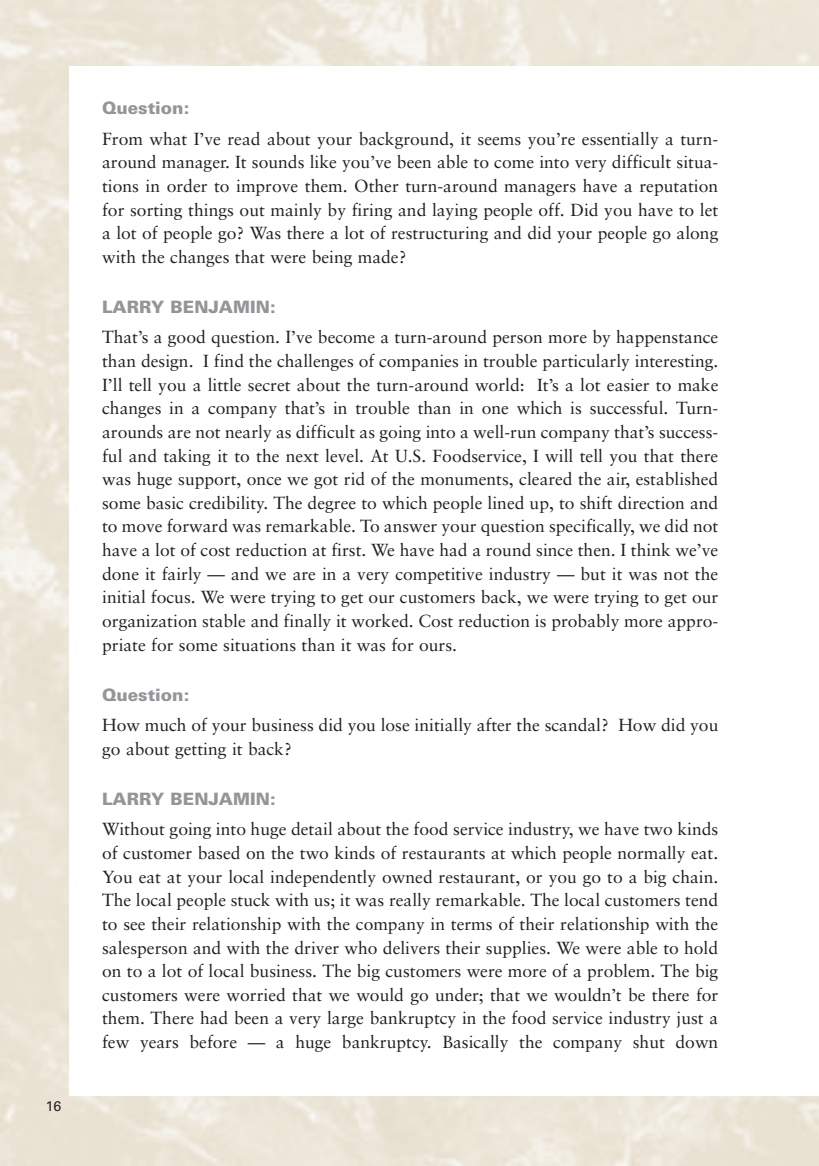
<style>
.page{position:relative;width:819px;height:1166px;background:#fff}
.page>*{position:absolute;margin:0;border:0;box-sizing:border-box;transform-origin:0 0}
.t1{font:17.5px/23.6px "Sabon";color:#231f20;text-align:justify}
.t2{font:900 17.15px "Univers";color:#939598}
.t3{font:14px "Univers";color:#231f20}
</style>
<div class="page">
<p class="t3" style="left:46px;top:1100px;width:17px">16</p>
<p class="t2" style="left:102px;top:102px;width:89px">Question:</p>
<p class="t1" style="left:102px;top:128px;width:618px">From what I’ve read about your background, it seems you’re essentially a turn&shy;around manager. It sounds like you’ve been able to come into very difficult situa&shy;tions in order to improve them. Other turn-around managers have a reputation for sorting things out mainly by firing and laying people off. Did you have to let a lot of people go? Was there a lot of restructuring and did your people go along with the changes that were being made?</p>
<p class="t2" style="left:102px;top:300px;width:175px">LARRY BENJAMIN:</p>
<p class="t1" style="left:102px;top:327px;width:618px">That’s a good question. I’ve become a turn-around person more by happenstance than design. I find the challenges of companies in trouble particularly interesting.<br>I’ll tell you a little secret about the turn-around world: It’s a lot easier to make changes in a company that’s in trouble than in one which is successful. Turn&shy;arounds are not nearly as difficult as going into a well-run company that’s success&shy;ful and taking it to the next level. At U.S. Foodservice, I will tell you that there was huge support, once we got rid of the monuments, cleared the air, established some basic credibility. The degree to which people lined up, to shift direction and to move forward was remarkable. To answer your question specifically, we did not have a lot of cost reduction at first. We have had a round since then. I think we’ve done it fairly — and we are in a very competitive industry — but it was not the initial focus. We were trying to get our customers back, we were trying to get our organization stable and finally it worked. Cost reduction is probably more appro&shy;priate for some situations than it was for ours.</p>
<p class="t2" style="left:102px;top:688px;width:89px">Question:</p>
<p class="t1" style="left:102px;top:714px;width:618px">How much of your business did you lose initially after the scandal? How did you go about getting it back?</p>
<p class="t2" style="left:102px;top:792px;width:175px">LARRY BENJAMIN:</p>
<p class="t1" style="left:102px;top:818px;width:618px">Without going into huge detail about the food service industry, we have two kinds of customer based on the two kinds of restaurants at which people normally eat.<br>You eat at your local independently owned restaurant, or you go to a big chain.<br>The local people stuck with us; it was really remarkable. The local customers tend to see their relationship with the company in terms of their relationship with the salesperson and with the driver who delivers their supplies. We were able to hold on to a lot of local business. The big customers were more of a problem. The big customers were worried that we would go under; that we wouldn’t be there for them. There had been a very large bankruptcy in the food service industry just a few years before — a huge bankruptcy. Basically the company shut down</p>
</div>
